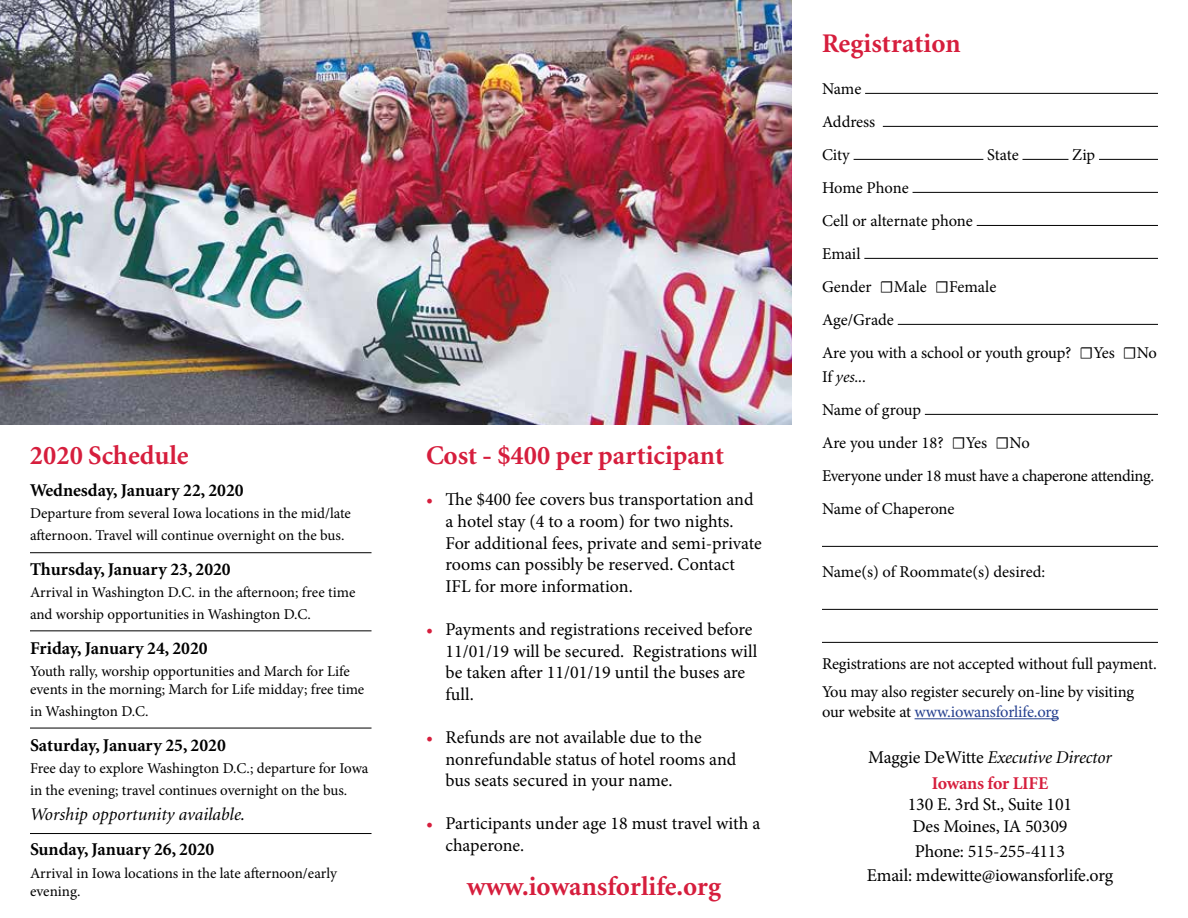
<style>
.page{position:relative;width:1188px;height:918px;background:#fff}
.page>*{position:absolute;margin:0;border:0;box-sizing:border-box;transform-origin:0 0}
.t1{font:700 27px "Minion";color:#d61e3d}
.t2{font:18px/21.6px "Minion Pro";letter-spacing:-.005em;color:#000}
.t3{font:700 18px "Minion";color:#000}
.t4{font:italic 18px/26.1px "Minion";color:#000;text-align:center}
.t5{font:16.5px/33px "Minion Pro";letter-spacing:-.01em;color:#000}
.t6{font:16.5px "Minion Pro";letter-spacing:-.015em;color:#25408f}
.t7{font:italic 16.5px "Minion";color:#000}
.t8{font:15px/21.6px "Minion Pro";letter-spacing:-.005em;color:#000}
.s1{color:#d61e3d}
.s2{font-family:"Minion Pro";font-style:normal}
.s3{color:#000}
.s4{font-weight:700;font-style:normal;color:#d61e3d}
</style>
<div class="page">
<img style="left:0;top:0;width:792px;height:425px">
<hr style="left:915px;top:718px;width:144px;height:1px;background:#25408f">
<hr style="left:865px;top:93px;width:293px;height:1px;background:#000">
<hr style="left:883px;top:126px;width:275px;height:1px;background:#000">
<hr style="left:854px;top:159px;width:129px;height:1px;background:#000">
<hr style="left:1022px;top:159px;width:46px;height:1px;background:#000">
<hr style="left:1099px;top:159px;width:59px;height:1px;background:#000">
<hr style="left:913px;top:192px;width:245px;height:1px;background:#000">
<hr style="left:977px;top:225px;width:181px;height:1px;background:#000">
<hr style="left:864px;top:258px;width:294px;height:1px;background:#000">
<hr style="left:898px;top:324px;width:260px;height:1px;background:#000">
<hr style="left:925px;top:414px;width:233px;height:1px;background:#000">
<hr style="left:822px;top:546px;width:336px;height:1px;background:#000">
<hr style="left:822px;top:609px;width:336px;height:1px;background:#000">
<hr style="left:822px;top:642px;width:336px;height:1px;background:#000">
<hr style="left:30px;top:552px;width:342px;height:1px;background:#000">
<hr style="left:30px;top:630px;width:342px;height:1px;background:#000">
<hr style="left:30px;top:728px;width:342px;height:1px;background:#000">
<hr style="left:30px;top:833px;width:342px;height:1px;background:#000">
<h1 class="t1" style="left:30px;top:442px;width:160px">2020 Schedule</h1>
<p class="t3" style="left:30px;top:481px;width:215px">Wednesday, January 22, 2020</p>
<p class="t8" style="left:30px;top:503px;width:323px">Departure from several Iowa locations in the mid/late afternoon. Travel will continue overnight on the bus.</p>
<p class="t3" style="left:30px;top:560px;width:202px">Thursday, January 23, 2020</p>
<p class="t8" style="left:30px;top:582px;width:327px">Arrival in Washington D.C. in the afternoon; free time and worship opportunities in Washington D.C.</p>
<p class="t3" style="left:30px;top:639px;width:179px">Friday, January 24, 2020</p>
<p class="t8" style="left:30px;top:662px;width:336px;line-height:18px">Youth rally, worship opportunities and March for Life events in the morning; March for Life midday; free time</p>
<p class="t8" style="left:30px;top:700px;width:120px">in Washington D.C.</p>
<p class="t3" style="left:30px;top:736px;width:197px">Saturday, January 25, 2020</p>
<p class="t8" style="left:30px;top:758px;width:340px">Free day to explore Washington D.C.; departure for Iowa in the evening; travel continues overnight on the bus.</p>
<p class="t4" style="left:30px;top:802px;width:217px">Worship opportunity available.</p>
<p class="t3" style="left:30px;top:840px;width:186px">Sunday, January 26, 2020</p>
<p class="t8" style="left:30px;top:864px;width:308px;line-height:18px">Arrival in Iowa locations in the late afternoon/early evening.</p>
<h1 class="t1" style="left:426px;top:442px;width:300px">Cost - $400 per participant</h1>
<p class="t2" style="left:445px;top:489px;width:318px;text-indent:-19px"><span class="s1">•</span> The $400 fee covers bus transportation and a hotel stay (4 to a room) for two nights.<br>For additional fees, private and semi-private rooms can possibly be reserved. Contact IFL for more information.</p>
<p class="t2" style="left:445px;top:618px;width:313px;text-indent:-19px"><span class="s1">•</span> Payments and registrations received before 11/01/19 will be secured. Registrations will be taken after 11/01/19 until the buses are full.</p>
<p class="t2" style="left:445px;top:726px;width:292px;text-indent:-19px"><span class="s1">•</span> Refunds are not available due to the nonrefundable status of hotel rooms and bus seats secured in your name.</p>
<p class="t2" style="left:445px;top:813px;width:316px;text-indent:-19px"><span class="s1">•</span> Participants under age 18 must travel with a chaperone.</p>
<h1 class="t1" style="left:467px;top:873px;width:256px">www.iowansforlife.org</h1>
<h1 class="t1" style="left:822px;top:29px;width:140px">Registration</h1>
<p class="t5" style="left:822px;top:72px;width:55px">Name<br>Address<br>City</p>
<p class="t5" style="left:987px;top:138px;width:33px">State</p>
<p class="t5" style="left:1072px;top:138px;width:25px">Zip</p>
<p class="t5" style="left:822px;top:171px;width:336px">Home Phone<br>Cell or alternate phone<br>Email<br>Gender ☐Male ☐Female<br>Age/Grade<br>Are you with a school or youth group? ☐Yes ☐No</p>
<p class="t7" style="left:822px;top:368px;width:46px"><span class="s2">If</span> yes...</p>
<p class="t5" style="left:822px;top:393px;width:334px">Name of group<br>Are you under 18? ☐Yes ☐No<br>Everyone under 18 must have a chaperone attending.<br>Name of Chaperone</p>
<p class="t5" style="left:822px;top:555px;width:225px">Name(s) of Roommate(s) desired:</p>
<p class="t5" style="left:822px;top:649px;width:336px;line-height:28.8px">Registrations are not accepted without full payment.<br>You may also register securely on-line by visiting</p>
<p class="t6" style="left:822px;top:701px;width:239px"><span class="s3">our website at</span> www.iowansforlife.org</p>
<p class="t4" style="left:868px;top:745px;width:245px"><span class="s2">Maggie DeWitte</span> Executive Director<br><span class="s4">Iowans for LIFE</span></p>
<p class="t2" style="left:908px;top:794px;width:166px">130 E. 3rd St., Suite 101<br>Des Moines, IA 50309</p>
<p class="t2" style="left:867px;top:839px;width:248px;line-height:24.6px;text-align:center">Phone: 515-255-4113<br>Email: mdewitte@iowansforlife.org</p>
</div>
